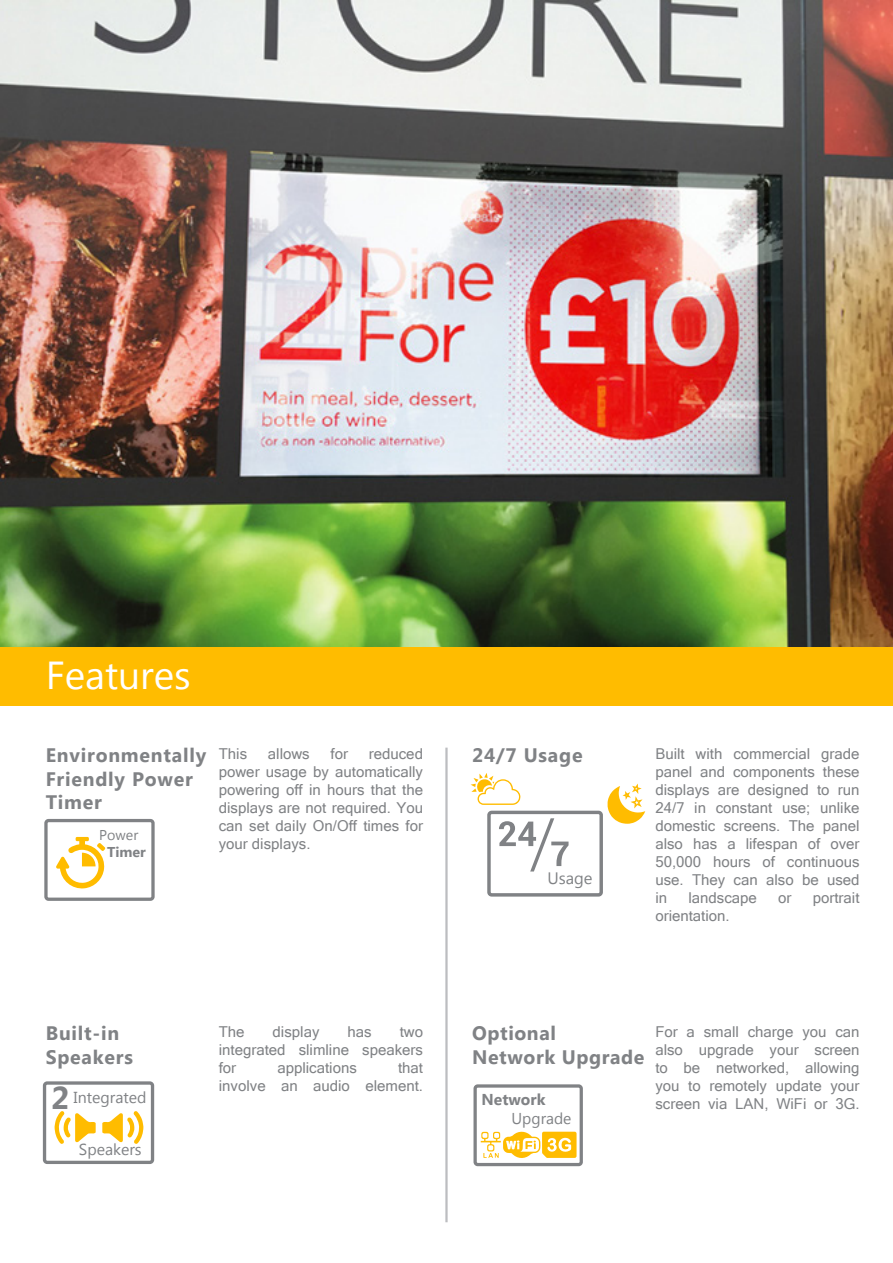
<style>
.page{position:relative;width:893px;height:1263px;background:#fff}
.page>*{position:absolute;margin:0;border:0;box-sizing:border-box;transform-origin:0 0}
.t1{font:39px "Microsoft New Tai Lue";color:#fff}
.t2{font:700 19.5px/23.4px "Microsoft Tai Le";letter-spacing:.04em;color:#808285}
.t3{font:16.5px "Microsoft Tai Le";color:#808285}
.t4{font:15.9px "Microsoft Tai Le";color:#808285}
.t5{font:700 15.75px/18.9px "Microsoft Tai Le";color:#808285}
.t6{font:15px/18px "Microsoft Sans Serif";color:#808285;text-align:justify}
.t7{font:14.25px/17.1px "Microsoft Tai Le";color:#808285;text-align:center}
.s1{font-weight:700}
.s2{font-weight:700;font-size:31.65px}
.s3{font-weight:400}
</style>
<div class="page">
<img style="left:0;top:0;width:893px;height:648px">
<hr style="left:445px;top:748px;width:3px;height:474px;background:#bcbdc0">
<div style="left:44px;top:819px;width:111px;height:82px;border:3px solid #808285;border-radius:3px"></div>
<svg style="left:56px;top:837px;width:49px;height:52px"></svg>
<div style="left:43px;top:1081px;width:111px;height:83px;border:3px solid #808285;border-radius:3px"></div>
<svg style="left:102px;top:1111px;width:41px;height:33px"></svg>
<svg style="left:55px;top:1111px;width:41px;height:33px"></svg>
<div style="left:473px;top:1084px;width:110px;height:82px;border:3px solid #808285;border-radius:3px"></div>
<svg style="left:481px;top:1131px;width:96px;height:27px"></svg>
<div style="left:487px;top:811px;width:116px;height:85px;border:3px solid #808285;border-radius:3px"></div>
<svg style="left:499px;top:818px;width:69px;height:53px"></svg>
<svg style="left:471px;top:773px;width:50px;height:32px"></svg>
<svg style="left:608px;top:783px;width:37px;height:41px"></svg>
<div style="left:0;top:648px;width:893px;height:58px;background:#ffbc00"></div>
<p class="t1" style="left:46px;top:653px;width:147px">Features</p>
<p class="t6" style="left:219px;top:744px;width:30px">This</p>
<p class="t6" style="left:268px;top:744px;width:43px">allows</p>
<p class="t6" style="left:331px;top:744px;width:19px">for</p>
<p class="t6" style="left:219px;top:744px;width:206px;text-indent:150px">reduced power usage by automatically powering off in hours that the displays are not required. You can set daily On/Off times for your displays.</p>
<p class="t6" style="left:655px;top:744px;width:206px">Built with commercial grade panel and components these displays are designed to run 24/7 in constant use; unlike domestic screens. The panel also has a lifespan of over 50,000 hours of continuous use. They can also be used in</p>
<p class="t2" style="left:46px;top:745px;width:162px">Environmentally<br>Friendly Power<br>Timer</p>
<p class="t2" style="left:472px;top:745px;width:112px">24/7 Usage</p>
<p class="t7" style="left:99px;top:827px;width:48px">Power<br><span class="s1">Timer</span></p>
<p class="t3" style="left:547px;top:869px;width:47px">Usage</p>
<p class="t6" style="left:688px;top:888px;width:70px">landscape</p>
<p class="t6" style="left:778px;top:888px;width:15px">or</p>
<p class="t6" style="left:813px;top:888px;width:48px">portrait</p>
<p class="t6" style="left:655px;top:906px;width:76px">orientation.</p>
<p class="t6" style="left:219px;top:1022px;width:27px">The</p>
<p class="t6" style="left:273px;top:1022px;width:48px">display</p>
<p class="t6" style="left:347px;top:1022px;width:26px">has</p>
<p class="t2" style="left:46px;top:1023px;width:89px">Built-in<br>Speakers</p>
<p class="t2" style="left:472px;top:1023px;width:174px">Optional<br>Network Upgrade</p>
<p class="t6" style="left:219px;top:1022px;width:206px;text-indent:181px">two integrated slimline speakers for</p>
<p class="t6" style="left:219px;top:1058px;width:206px;text-align:right">that<br>involve an audio element.</p>
<p class="t6" style="left:277px;top:1058px;width:81px">applications</p>
<p class="t4" style="left:51px;top:1088px;width:97px"><span class="s2">2</span> Integrated</p>
<p class="t5" style="left:512px;top:1091px;width:61px;text-indent:-30px">Network<br><span class="s3">Upgrade</span></p>
<p class="t4" style="left:79px;top:1140px;width:64px">Speakers</p>
<p class="t6" style="left:655px;top:1022px;width:206px">For a small charge you can also upgrade your screen to be networked, allowing you to remotely update your screen via LAN, WiFi or 3G.</p>
</div>
